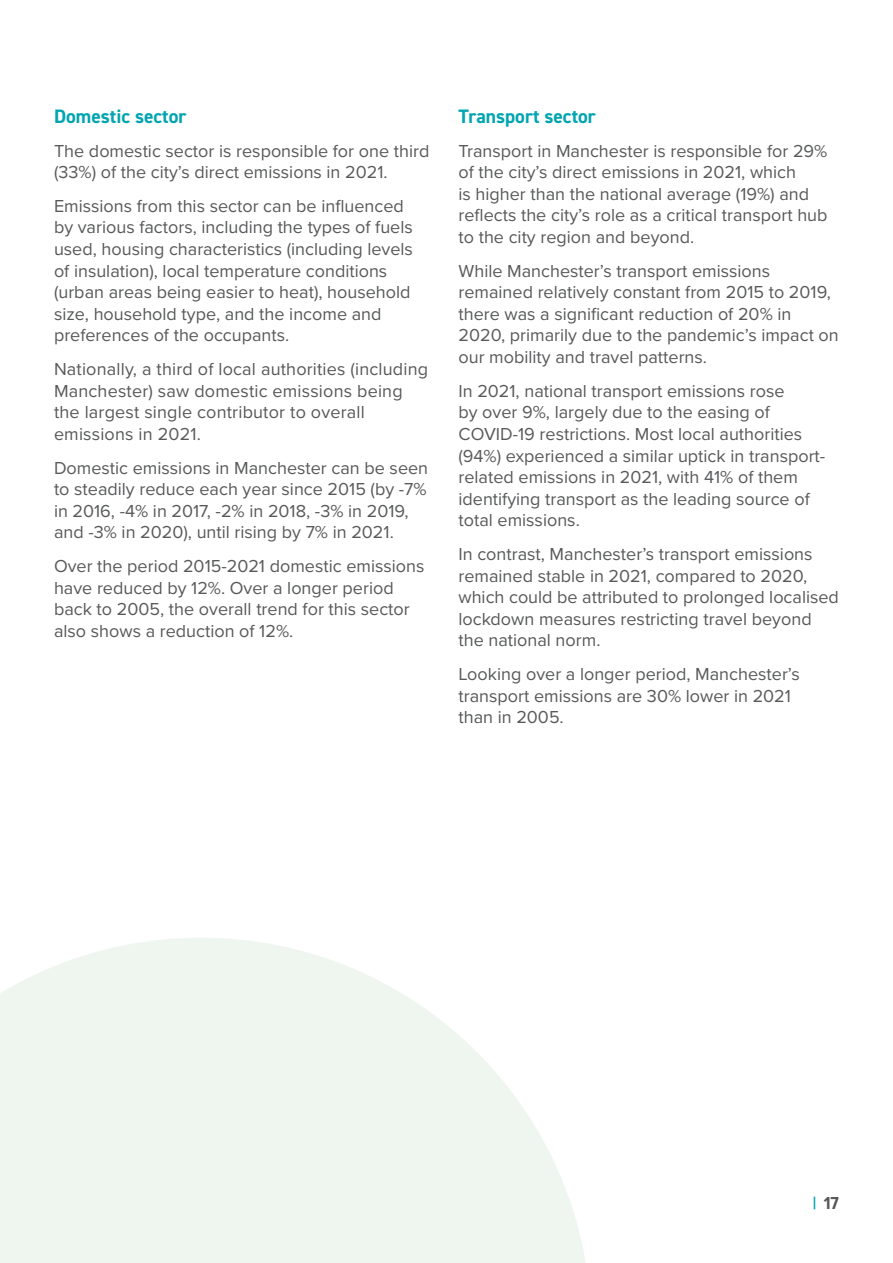
<style>
.page{position:relative;width:893px;height:1263px;background:#fff}
.page>*{position:absolute;margin:0;border:0;box-sizing:border-box;transform-origin:0 0}
.In_para_title{font:700 19.5px "DIN2014";color:#00a5b1}
.Body{font:18px/21.6px "Proxima Nova";color:#58595a}
.t1{font:700 18px "Proxima Nova Cond";color:#58595a}
.s1{color:#00a5b1}
</style>
<div class="page">
<svg style="left:0;top:938px;width:586px;height:325px;fill:#eff6f0"></svg>
<p class="In_para_title" style="left:54px;top:103px;width:134px">Domestic sector</p>
<p class="Body" style="left:54px;top:139px;width:377px">The domestic sector is responsible for one third (33%) of the city’s direct emissions in 2021.</p>
<p class="Body" style="left:54px;top:194px;width:360px">Emissions from this sector can be influenced by various factors, including the types of fuels used, housing characteristics (including levels of insulation), local temperature conditions (urban areas being easier to heat), household size, household type, and the income and preferences of the occupants.</p>
<p class="Body" style="left:54px;top:357px;width:376px">Nationally, a third of local authorities (including Manchester) saw domestic emissions being the largest single contributor to overall emissions in 2021.</p>
<p class="Body" style="left:54px;top:456px;width:376px">Domestic emissions in Manchester can be seen to steadily reduce each year since 2015 (by -7% in 2016, -4% in 2017, -2% in 2018, -3% in 2019, and -3% in 2020), until rising by 7% in 2021.</p>
<p class="Body" style="left:54px;top:554px;width:372px">Over the period 2015-2021 domestic emissions have reduced by 12%. Over a longer period back to 2005, the overall trend for this sector also shows a reduction of 12%.</p>
<p class="In_para_title" style="left:458px;top:103px;width:139px">Transport sector</p>
<p class="Body" style="left:458px;top:139px;width:371px">Transport in Manchester is responsible for 29% of the city’s direct emissions in 2021, which<br>is higher than the national average (19%) and reflects the city’s role as a critical transport hub to the city region and beyond.</p>
<p class="Body" style="left:458px;top:259px;width:382px">While Manchester’s transport emissions remained relatively constant from 2015 to 2019, there was a significant reduction of 20% in 2020, primarily due to the pandemic’s impact on our mobility and travel patterns.</p>
<p class="Body" style="left:458px;top:379px;width:368px">In 2021, national transport emissions rose<br>by over 9%, largely due to the easing of COVID-19 restrictions. Most local authorities (94%) experienced a similar uptick in transport&shy;related emissions in 2021, with 41% of them identifying transport as the leading source of total emissions.</p>
<p class="Body" style="left:458px;top:542px;width:382px">In contrast, Manchester’s transport emissions remained stable in 2021, compared to 2020, which could be attributed to prolonged localised lockdown measures restricting travel beyond the national norm.</p>
<p class="Body" style="left:458px;top:662px;width:343px">Looking over a longer period, Manchester’s transport emissions are 30% lower in 2021 than in 2005.</p>
<p class="t1" style="left:813px;top:1190px;width:28px"><span class="s1">|</span> 17</p>
</div>
